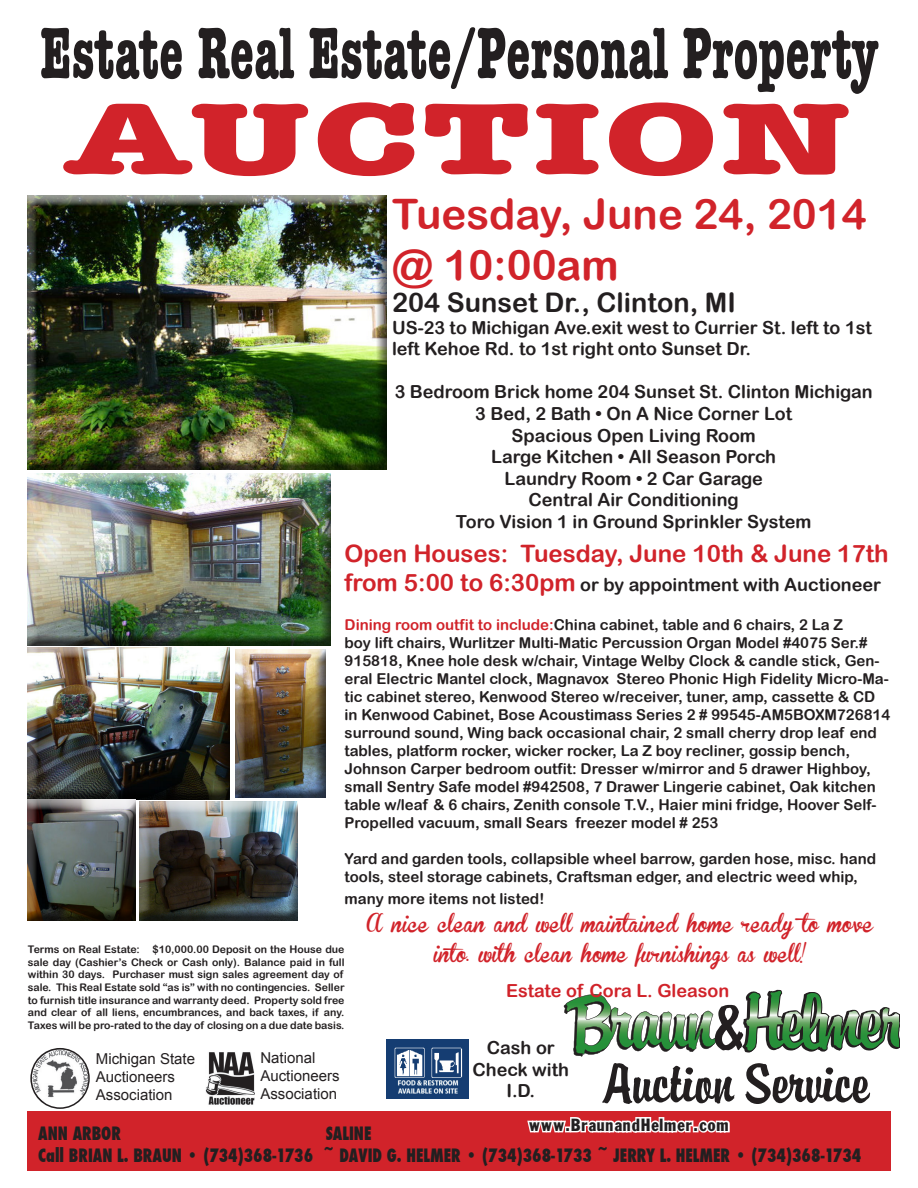
<style>
.page{position:relative;width:918px;height:1188px;background:#fff}
.page>*{position:absolute;margin:0;border:0;box-sizing:border-box;transform-origin:0 0}
.t1{font:700 condensed 105px "American Typewriter";color:#d1232a;scale:2 1}
.t2{font:700 condensed 75px "American Typewriter";color:#231f20;scale:.75 1}
.t3{font:42px/50.4px "Arial Rounded MT Bold";color:#d1232a}
.t4{font:27px "Arial Rounded MT Bold";color:#231f20}
.t5{font:24px "Arial Rounded MT Bold";color:#d1232a}
.t6{font:condensed 24px "Franklin";letter-spacing:-.025em;color:#231f20}
.t7{font:18px/21.6px "Arial Rounded MT Bold";color:#231f20}
.t8{font:800 condensed 18px "Futura";color:#231f20;scale:.88 1}
.t9{font:18px/30px "Brannboll Fet";color:#d1232a;text-align:center}
.t10{font:18px "Arial Rounded MT Bold";color:#d1232a}
.t11{font:15px/18px "Arial Rounded MT Bold";color:#231f20}
.t12{font:15px/18px "Arial";color:#231f20}
.t13{font:10.5px/12.6px "Arial Rounded MT Bold";color:#231f20;text-align:justify}
.s1{font-size:24px;color:#d1232a}
.s2{color:#d1232a}
</style>
<div class="page">
<div style="left:27px;top:1111px;width:864px;height:60px;background:#d1232a"></div>
<svg style="left:31px;top:1049px;width:58px;height:59px"></svg>
<img style="left:33px;top:1049px;width:56px;height:53px">
<div style="left:30px;top:1048px;width:60px;height:61px;border:2px solid #231f20;border-radius:50%"></div>
<img style="left:205px;top:1052px;width:50px;height:53px">
<svg style="left:564px;top:989px;width:335px;height:68px"></svg>
<svg style="left:527px;top:1063px;width:207px;height:70px"></svg>
<svg style="left:745px;top:1063px;width:125px;height:41px"></svg>
<div style="left:139px;top:802px;width:160px;height:124px;background:#231f20;opacity:.75"></div>
<div style="left:234px;top:650px;width:92px;height:149px;background:#231f20;opacity:.75"></div>
<div style="left:27px;top:648px;width:204px;height:152px;background:#231f20;opacity:.75"></div>
<div style="left:26px;top:196px;width:362px;height:275px;background:#231f20;opacity:.75"></div>
<div style="left:26px;top:474px;width:306px;height:172px;background:#231f20;opacity:.75"></div>
<img style="left:387px;top:1039px;width:82px;height:60px">
<div style="left:26px;top:799px;width:111px;height:122px;background:#231f20;opacity:.75"></div>
<p class="t2" style="left:40px;top:-7px;width:1119px">Estate Real Estate/Personal Property</p>
<p class="t1" style="left:65px;top:55px;width:396px">AUCTION</p>
<p class="t3" style="left:392px;top:189px;width:476px">Tuesday, June 24, 2014 @ 10:00am</p>
<p class="t4" style="left:392px;top:287px;width:345px">204 Sunset Dr., Clinton, MI</p>
<p class="t7" style="left:392px;top:316px;width:481px">US-23 to Michigan Ave.exit west to Currier St. left to 1st left Kehoe Rd. to 1st right onto Sunset Dr.</p>
<p class="t7" style="left:395px;top:381px;width:479px">3 Bedroom Brick home 204 Sunset St. Clinton Michigan</p>
<p class="t7" style="left:475px;top:403px;width:318px">3 Bed, 2 Bath • On A Nice Corner Lot</p>
<p class="t7" style="left:512px;top:424px;width:246px">Spacious Open Living Room</p>
<p class="t7" style="left:491px;top:446px;width:286px">Large Kitchen • All Season Porch</p>
<p class="t7" style="left:505px;top:467px;width:260px">Laundry Room • 2 Car Garage</p>
<p class="t7" style="left:529px;top:489px;width:212px">Central Air Conditioning</p>
<p class="t7" style="left:456px;top:511px;width:357px">Toro Vision 1 in Ground Sprinkler System</p>
<p class="t5" style="left:345px;top:539px;width:546px">Open Houses: Tuesday, June 10th &amp; June 17th</p>
<p class="t7" style="left:345px;top:573px;width:538px"><span class="s1">from 5:00 to 6:30pm</span> or by appointment with Auctioneer</p>
<p class="t11" style="left:345px;top:616px;width:547px"><span class="s2">Dining room outfit to include:</span>China cabinet, table and 6 chairs, 2 La Z<br>boy lift chairs, Wurlitzer Multi-Matic Percussion Organ Model #4075 Ser.# 915818, Knee hole desk w/chair, Vintage Welby Clock &amp; candle stick, Gen&shy;eral Electric Mantel clock, Magnavox Stereo Phonic High Fidelity Micro-Ma&shy;tic cabinet stereo, Kenwood Stereo w/receiver, tuner, amp, cassette &amp; CD in Kenwood Cabinet, Bose Acoustimass Series 2 # 99545-AM5BOXM726814 surround sound, Wing back occasional chair, 2 small cherry drop leaf end tables, platform rocker, wicker rocker, La Z boy recliner, gossip bench, Johnson Carper bedroom outfit: Dresser w/mirror and 5 drawer Highboy, small Sentry Safe model #942508, 7 Drawer Lingerie cabinet, Oak kitchen table w/leaf &amp; 6 chairs, Zenith console T.V., Haier mini fridge, Hoover Self-Propelled vacuum, small Sears freezer model # 253</p>
<p class="t11" style="left:345px;top:850px;width:533px">Yard and garden tools, collapsible wheel barrow, garden hose, misc. hand tools, steel storage cabinets, Craftsman edger, and electric weed whip,</p>
<p class="t11" style="left:345px;top:889px;width:201px">many more items not listed!</p>
<p class="t13" style="left:28px;top:943px;width:318px">Terms on Real Estate: $10,000.00 Deposit on the House due sale day (Cashier’s Check or Cash only). Balance paid in full within 30 days. Purchaser must sign sales agreement day of sale. This Real Estate sold “as is” with no contingencies. Seller to furnish title insurance and warranty deed. Property sold free and clear of all liens, encumbrances, and back taxes, if any.<br>Taxes will be pro-rated to the day of closing on a due date basis.</p>
<p class="t12" style="left:96px;top:1049px;width:101px">Michigan State</p>
<p class="t12" style="left:96px;top:1067px;width:81px">Auctioneers<br>Association</p>
<p class="t12" style="left:260px;top:1049px;width:57px">National</p>
<p class="t12" style="left:260px;top:1067px;width:81px">Auctioneers<br>Association</p>
<p class="t9" style="left:367px;top:910px;width:508px">A nice clean and well maintained home ready to move into. with clean home furnishings as well!</p>
<p class="t10" style="left:506px;top:980px;width:225px">Estate of Cora L. Gleason</p>
<p class="t7" style="left:473px;top:1037px;width:98px;text-align:center">Cash or<br>Check with<br>I.D.</p>
<p class="t6" style="left:528px;top:1115px;width:203px">www.BraunandHelmer.com</p>
<p class="t8" style="left:38px;top:1121px;width:96px">ANN ARBOR</p>
<p class="t8" style="left:326px;top:1121px;width:53px">SALINE</p>
<p class="t8" style="left:38px;top:1143px;width:937px">Call BRIAN L. BRAUN • (734)368-1736 ~ DAVID G. HELMER • (734)368-1733 ~ JERRY L. HELMER • (734)368-1734</p>
</div>
